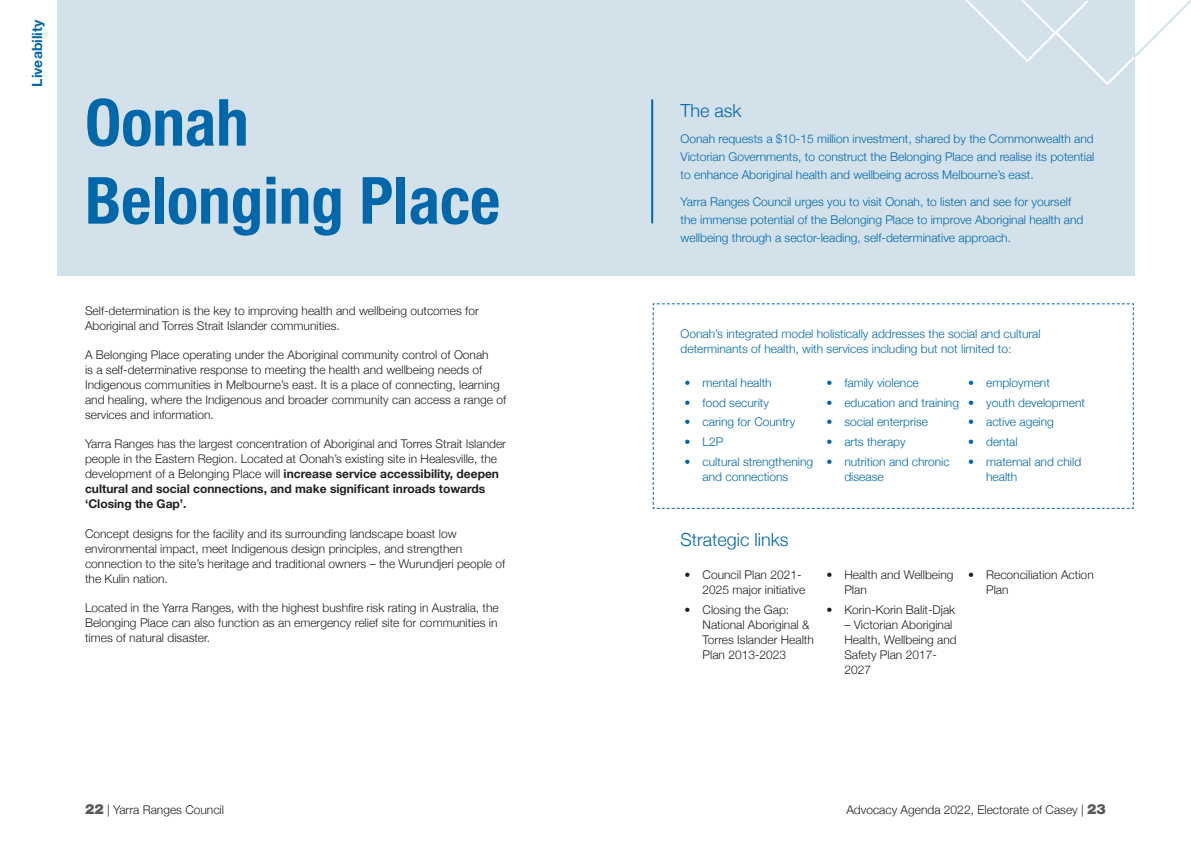
<style>
.page{position:relative;width:1191px;height:842px;background:#fff}
.page>*{position:absolute;margin:0;border:0;box-sizing:border-box;transform-origin:0 0}
.Page_title{font:700 condensed 65px/78px "Helvetica Neue LT Std";color:#0067aa}
.Content_heading{font:300 18px "Helvetica Neue";color:#0067aa}
.Content_heading_whit{font:300 18px "Helvetica Neue";color:#0067aa}
.Theme_heading{font:700 14px "Helvetica Neue";color:#0067aa}
.Body_copy{font:300 12px/15px "Helvetica Neue";color:#231f20}
.Ask_copy_white{font:300 12px/18px "Helvetica Neue";color:#0067aa}
.Bullet_point_darkblu{font:300 12px/15px "Helvetica Neue";color:#0067aa}
.s1{font-weight:700}
.s2{font-weight:900;font-size:14px;color:#57585a}
</style>
<div class="page">
<div style="left:57px;top:0;width:1077px;height:275px;background:#d3e1eb"></div>
<svg style="left:652px;top:303px;width:482px;height:206px"></svg>
<svg style="left:965px;top:0;width:226px;height:85px"></svg>
<hr style="left:651px;top:100px;width:2px;height:123px;background:#0067aa">
<p class="Theme_heading" style="left:28px;top:87px;width:68px;rotate:-90deg">Liveability</p>
<p class="Page_title" style="left:85px;top:83px;width:417px">Oonah<br>Belonging Place</p>
<p class="Body_copy" style="left:85px;top:303px;width:395px">Self-determination is the key to improving health and wellbeing outcomes for<br>Aboriginal and Torres Strait Islander communities.</p>
<p class="Body_copy" style="left:85px;top:347px;width:423px">A Belonging Place operating under the Aboriginal community control of Oonah<br>is a self-determinative response to meeting the health and wellbeing needs of Indigenous communities in Melbourne’s east. It is a place of connecting, learning and healing, where the Indigenous and broader community can access a range of services and information.</p>
<p class="Body_copy" style="left:85px;top:436px;width:422px">Yarra Ranges has the largest concentration of Aboriginal and Torres Strait Islander people in the Eastern Region. Located at Oonah’s existing site in Healesville, the development of a Belonging Place will <span class="s1">increase service accessibility, deepen cultural and social connections, and make significant inroads towards ‘Closing the Gap’.</span></p>
<p class="Body_copy" style="left:85px;top:525px;width:422px">Concept designs for the facility and its surrounding landscape boast low environmental impact, meet Indigenous design principles, and strengthen connection to the site’s heritage and traditional owners – the Wurundjeri people of the Kulin nation.</p>
<p class="Body_copy" style="left:85px;top:600px;width:415px;text-align:justify">Located in the Yarra Ranges, with the highest bushfire risk rating in Australia, the Belonging Place can also function as an emergency relief site for communities in times of natural disaster.</p>
<p class="Content_heading_whit" style="left:680px;top:99px;width:63px">The ask</p>
<p class="Ask_copy_white" style="left:680px;top:130px;width:415px;text-align:justify">Oonah requests a $10-15 million investment, shared by the Commonwealth and Victorian Governments, to construct the Belonging Place and realise its potential to enhance Aboriginal health and wellbeing across Melbourne’s east.</p>
<p class="Ask_copy_white" style="left:680px;top:192px;width:404px">Yarra Ranges Council urges you to visit Oonah, to listen and see for yourself the immense potential of the Belonging Place to improve Aboriginal health and wellbeing through a sector-leading, self-determinative approach.</p>
<p class="Bullet_point_darkblu" style="left:680px;top:326px;width:362px">Oonah’s integrated model holistically addresses the social and cultural determinants of health, with services including but not limited to:</p>
<p class="Ask_copy_white" style="left:684px;top:374px;width:89px">• mental health</p>
<p class="Ask_copy_white" style="left:826px;top:374px;width:94px">• family violence</p>
<p class="Ask_copy_white" style="left:968px;top:374px;width:83px">• employment</p>
<p class="Ask_copy_white" style="left:684px;top:393px;width:86px">• food security</p>
<p class="Ask_copy_white" style="left:826px;top:393px;width:134px">• education and training</p>
<p class="Ask_copy_white" style="left:968px;top:393px;width:118px">• youth development</p>
<p class="Ask_copy_white" style="left:684px;top:413px;width:112px">• caring for Country</p>
<p class="Ask_copy_white" style="left:826px;top:413px;width:103px">• social enterprise</p>
<p class="Ask_copy_white" style="left:968px;top:413px;width:87px">• active ageing</p>
<p class="Ask_copy_white" style="left:684px;top:432px;width:40px">• L2P</p>
<p class="Ask_copy_white" style="left:826px;top:432px;width:81px">• arts therapy</p>
<p class="Ask_copy_white" style="left:968px;top:432px;width:51px">• dental</p>
<p class="Ask_copy_white" style="left:684px;top:454px;width:130px;line-height:15px;text-align:center">• cultural strengthening and connections</p>
<p class="Ask_copy_white" style="left:844px;top:454px;width:107px;line-height:15px;text-indent:-18px">• nutrition and chronic disease</p>
<p class="Ask_copy_white" style="left:986px;top:454px;width:97px;line-height:15px;text-indent:-18px">• maternal and child health</p>
<p class="Content_heading" style="left:680px;top:528px;width:110px">Strategic links</p>
<p class="Body_copy" style="left:702px;top:567px;width:104px;text-indent:-18px">• Council Plan 2021-<br>2025 major initiative</p>
<p class="Body_copy" style="left:844px;top:567px;width:111px;text-indent:-18px">• Health and Wellbeing<br>Plan</p>
<p class="Body_copy" style="left:986px;top:567px;width:109px;text-indent:-18px">• Reconciliation Action<br>Plan</p>
<p class="Body_copy" style="left:702px;top:602px;width:113px;text-indent:-18px">• Closing the Gap:<br>National Aboriginal &amp;<br>Torres Islander Health<br>Plan 2013-2023</p>
<p class="Body_copy" style="left:826px;top:602px;width:130px">• Korin-Korin Balit-Djak</p>
<p class="Body_copy" style="left:844px;top:617px;width:114px">– Victorian Aboriginal<br>Health, Wellbeing and<br>Safety Plan 2017-<br>2027</p>
<p class="Body_copy" style="left:85px;top:802px;width:140px"><span class="s2">22</span> | Yarra Ranges Council</p>
<p class="Body_copy" style="left:846px;top:802px;width:261px">Advocacy Agenda 2022, Electorate of Casey | <span class="s2">23</span></p>
</div>
